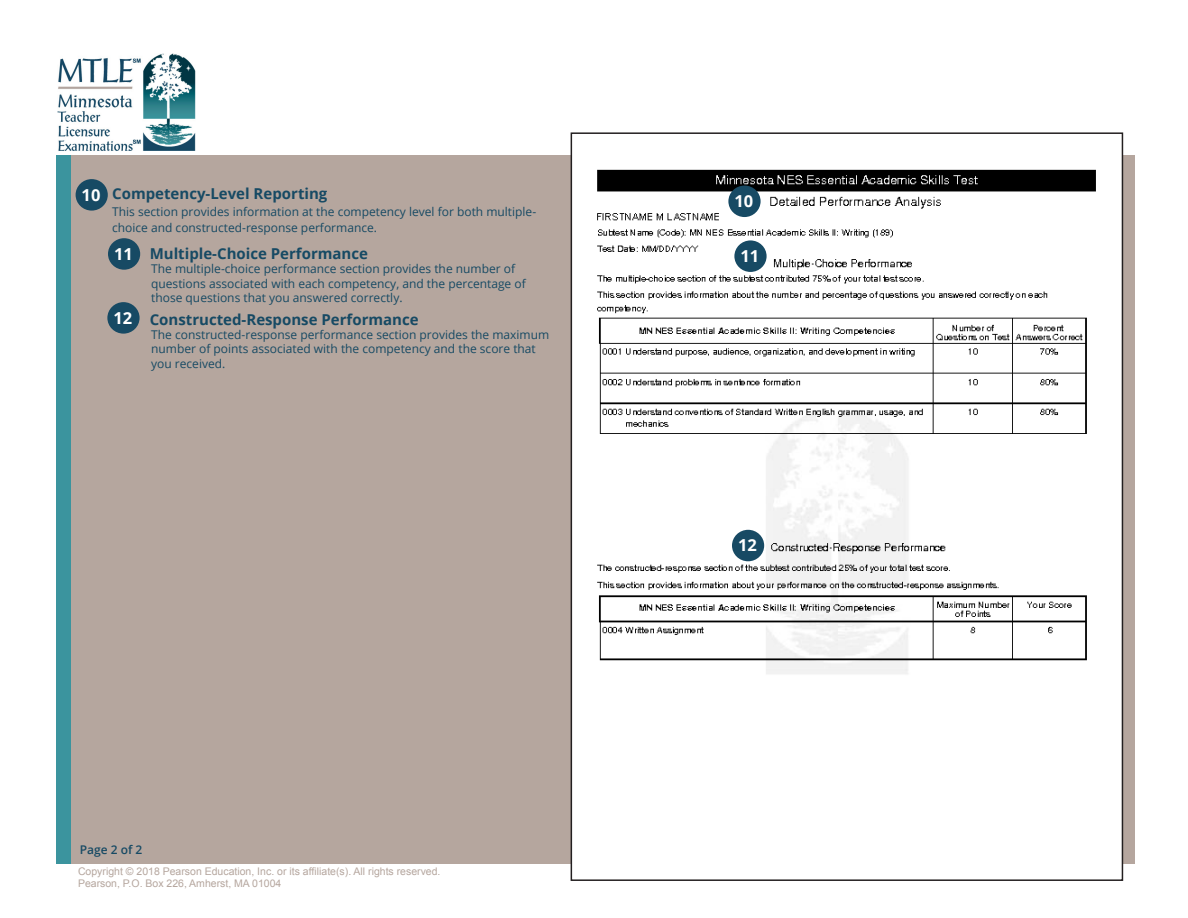
<style>
.page{position:relative;width:1188px;height:918px;background:#fff}
.page>*{position:absolute;margin:0;border:0;box-sizing:border-box;transform-origin:0 0}
.t1{font:700 16.5px "Open Sans";color:#fff}
.t2{font:700 15px "Open Sans";color:#174a64}
.t3{font:12px/14.4px "Open Sans";color:#174a64}
.t4{font:600 12px "Open Sans";color:#174a64}
.t5{font:10.5px/12.6px "Arial";color:#b5a69e}
</style>
<div class="page">
<div style="left:56px;top:155px;width:30px;height:708px;background:#3b949e"></div>
<div style="left:72px;top:155px;width:1063px;height:708px;background:#b5a69e"></div>
<img style="left:57px;top:54px;width:139px;height:97px">
<div style="left:76px;top:179px;width:32px;height:32px;background:#174a64;border-radius:50%"></div>
<div style="left:108px;top:238px;width:32px;height:32px;background:#174a64;border-radius:50%"></div>
<div style="left:107px;top:302px;width:33px;height:32px;background:#174a64;border-radius:50%"></div>
<img style="left:574px;top:155px;width:546px;height:708px">
<div style="left:728px;top:186px;width:33px;height:31px;background:#174a64;border-radius:50%"></div>
<div style="left:734px;top:240px;width:33px;height:32px;background:#174a64;border-radius:50%"></div>
<div style="left:732px;top:530px;width:32px;height:31px;background:#174a64;border-radius:50%"></div>
<h1 class="t1" style="left:82px;top:183px;width:20px">10</h1>
<p class="t2" style="left:112px;top:183px;width:217px">Competency-Level Reporting</p>
<p class="t3" style="left:112px;top:203px;width:426px;line-height:16.2px">This section provides information at the competency level for both multiple&shy;choice and constructed-response performance.</p>
<p class="t2" style="left:150px;top:243px;width:220px">Multiple-Choice Performance</p>
<p class="t3" style="left:151px;top:261px;width:376px">The multiple-choice performance section provides the number of questions associated with each competency, and the percentage of those questions that you answered correctly.</p>
<p class="t2" style="left:150px;top:308px;width:271px">Constructed-Response Performance</p>
<p class="t3" style="left:151px;top:327px;width:400px">The constructed-response performance section provides the maximum number of points associated with the competency and the score that you received.</p>
<h1 class="t1" style="left:114px;top:242px;width:20px">11</h1>
<h1 class="t1" style="left:113px;top:306px;width:20px">12</h1>
<p class="t4" style="left:80px;top:842px;width:64px">Page 2 of 2</p>
<p class="t5" style="left:78px;top:865px;width:364px">Copyright © 2018 Pearson Education, Inc. or its affiliate(s). All rights reserved.<br>Pearson, P.O. Box 226, Amherst, MA 01004</p>
<h1 class="t1" style="left:734px;top:190px;width:20px">10</h1>
<h1 class="t1" style="left:740px;top:244px;width:20px">11</h1>
<h1 class="t1" style="left:738px;top:534px;width:20px">12</h1>
</div>
